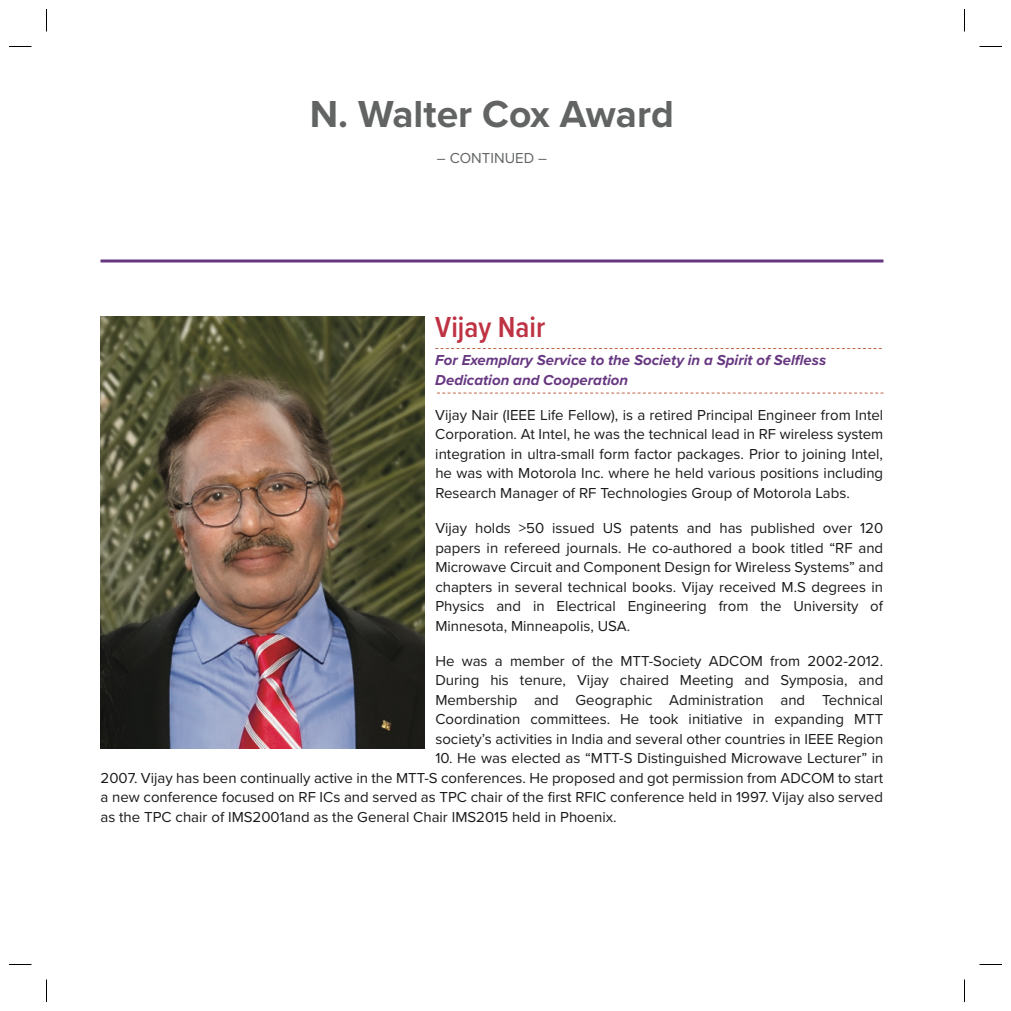
<style>
.page{position:relative;width:1011px;height:1011px;background:#fff}
.page>*{position:absolute;margin:0;border:0;box-sizing:border-box;transform-origin:0 0}
.t1{font:700 39px "Proxima Nova";color:#626464}
.t2{font:600 30px "Proxima Nova Cond";color:#be3243}
.t3{font:15px/19.5px "Proxima Nova";color:#1a1a1a;text-align:justify}
.t4{font:italic 700 15px/19.5px "Proxima Nova";color:#673781}
.t5{font:15px "Proxima Nova";color:#626464}
</style>
<div class="page">
<svg style="left:435px;top:348px;width:447px;height:1px"></svg>
<svg style="left:437px;top:393px;width:447px;height:1px"></svg>
<img style="left:100px;top:317px;width:324px;height:431px">
<hr style="left:101px;top:259px;width:783px;height:3px;background:#673781">
<svg style="left:9px;top:46px;width:23px;height:1px"></svg>
<svg style="left:46px;top:9px;width:1px;height:22px"></svg>
<svg style="left:964px;top:9px;width:1px;height:22px"></svg>
<svg style="left:980px;top:46px;width:22px;height:1px"></svg>
<svg style="left:9px;top:964px;width:23px;height:1px"></svg>
<svg style="left:46px;top:979px;width:1px;height:23px"></svg>
<svg style="left:980px;top:964px;width:22px;height:1px"></svg>
<svg style="left:964px;top:979px;width:1px;height:23px"></svg>
<h1 class="t1" style="left:310px;top:97px;width:366px">N. Walter Cox Award</h1>
<p class="t5" style="left:437px;top:151px;width:112px">– CONTINUED –</p>
<h2 class="t2" style="left:435px;top:314px;width:111px">Vijay Nair</h2>
<p class="t4" style="left:435px;top:351px;width:392px">For Exemplary Service to the Society in a Spirit of Selfless<br>Dedication and Cooperation</p>
<p class="t3" style="left:435px;top:406px;width:450px">Vijay Nair (IEEE Life Fellow), is a retired Principal Engineer from Intel Corporation. At Intel, he was the technical lead in RF wireless system integration in ultra-small form factor packages. Prior to joining Intel, he was with Motorola Inc. where he held various positions including Research Manager of RF Technologies Group of Motorola Labs.</p>
<p class="t3" style="left:435px;top:519px;width:450px">Vijay holds &gt;50 issued US patents and has published over 120 papers in refereed journals. He co-authored a book titled “RF and Microwave Circuit and Component Design for Wireless Systems” and chapters in several technical books. Vijay received M.S degrees in Physics and in Electrical Engineering from the University of Minnesota, Minneapolis, USA.</p>
<p class="t3" style="left:435px;top:652px;width:449px">He was a member of the MTT-Society ADCOM from 2002-2012.<br>During his tenure, Vijay chaired Meeting and Symposia, and Membership and Geographic Administration and Technical Coordination committees. He took initiative in expanding MTT society’s activities in India and several other countries in IEEE Region</p>
<p class="t3" style="left:101px;top:749px;width:785px;text-indent:335px">10. He was elected as “MTT-S Distinguished Microwave Lecturer” in 2007. Vijay has been continually active in the MTT-S conferences. He proposed and got permission from ADCOM to start a new conference focused on RF ICs and served as TPC chair of the first RFIC conference held in 1997. Vijay also served as the TPC chair of IMS2001and as the General Chair IMS2015 held in Phoenix.</p>
</div>
